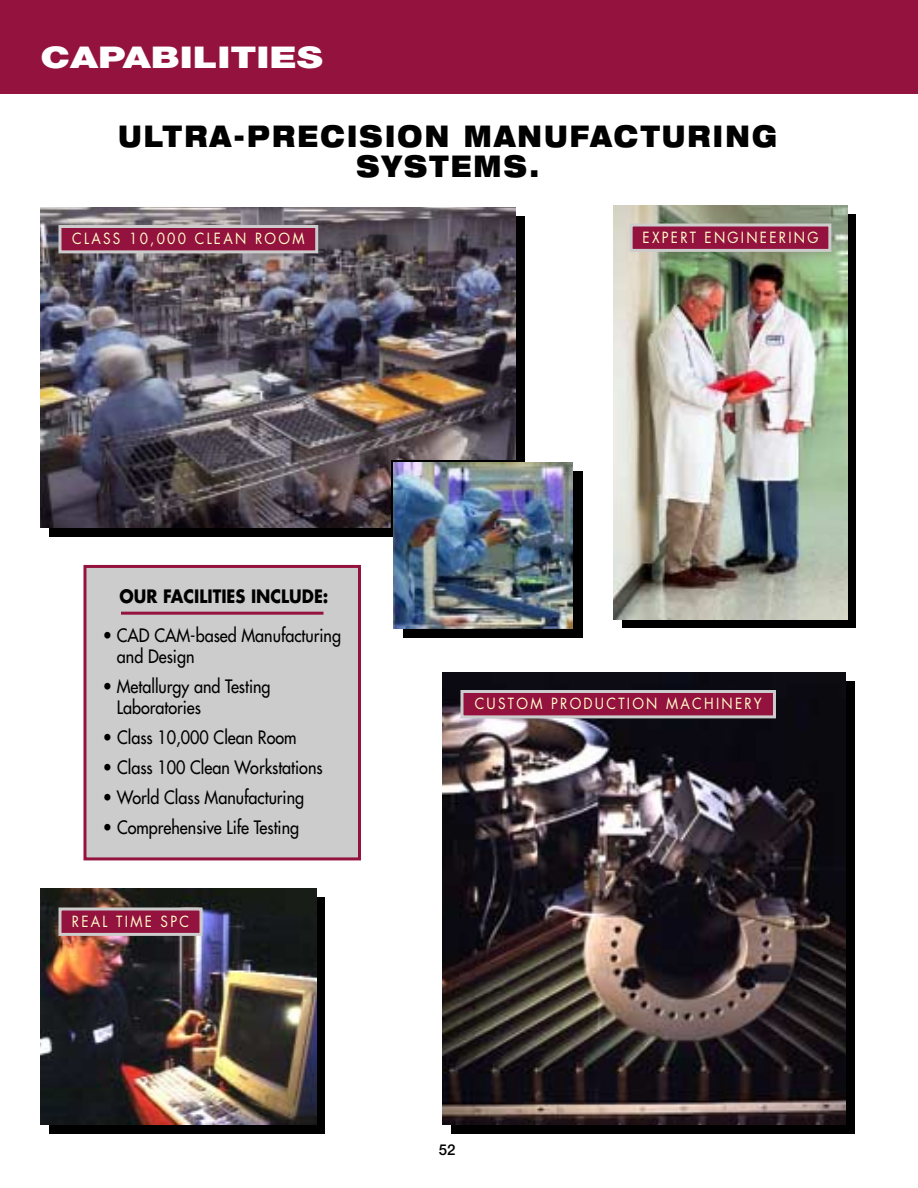
<style>
.page{position:relative;width:918px;height:1188px;background:#fff}
.page>*{position:absolute;margin:0;border:0;box-sizing:border-box;transform-origin:0 0}
.t1{font:900 expanded 30px/30px "Helvetica Neue";letter-spacing:.095em;color:#000;text-align:center;scale:.8 1}
.t2{font:900 30px "Helvetica Neue";color:#fff;scale:1.3 1}
.t3{font:18px/21px "Futura";color:#000;scale:.9 1}
.t4{font:700 18px "Futura";color:#000;scale:.9 1}
.t5{font:15px "Futura";letter-spacing:.165em;color:#ffc;scale:.9 1}
.t6{font:500 15px "Helvetica Neue";color:#000}
</style>
<div class="page">
<div style="left:0;top:0;width:918px;height:94px;background:#94123e"></div>
<div style="left:404px;top:471px;width:180px;height:167px;background:#000"></div>
<div style="left:50px;top:897px;width:276px;height:237px;background:#000"></div>
<div style="left:50px;top:216px;width:475px;height:321px;background:#000"></div>
<div style="left:622px;top:214px;width:234px;height:414px;background:#000"></div>
<div style="left:452px;top:681px;width:403px;height:453px;background:#000"></div>
<img style="left:40px;top:207px;width:476px;height:321px">
<img style="left:614px;top:206px;width:234px;height:414px">
<img style="left:442px;top:672px;width:404px;height:453px">
<img style="left:40px;top:888px;width:276px;height:237px">
<div style="left:631px;top:225px;width:199px;height:25px;background:#94123e"></div>
<div style="left:630px;top:224px;width:201px;height:28px;border:3px solid #ccc"></div>
<div style="left:462px;top:692px;width:312px;height:25px;background:#94123e"></div>
<div style="left:460px;top:690px;width:316px;height:28px;border:3px solid #ccc"></div>
<div style="left:60px;top:226px;width:257px;height:26px;background:#94123e"></div>
<div style="left:58px;top:225px;width:260px;height:28px;border:3px solid #ccc"></div>
<div style="left:60px;top:909px;width:141px;height:25px;background:#94123e"></div>
<div style="left:58px;top:908px;width:144px;height:28px;border:3px solid #ccc"></div>
<div style="left:83px;top:564px;width:278px;height:297px;background:#ccc"></div>
<div style="left:392px;top:460px;width:129px;height:73px;background:#000"></div>
<img style="left:393px;top:462px;width:180px;height:166px">
<h1 class="t2" style="left:40px;top:46px;width:219px">CAPABILITIES</h1>
<h1 class="t1" style="left:118px;top:124px;width:825px">ULTRA-PRECISION MANUFACTURING<br>SYSTEMS.</h1>
<p class="t5" style="left:72px;top:232px;width:259px">CLASS 10,000 CLEAN ROOM</p>
<p class="t5" style="left:643px;top:230px;width:197px">EXPERT ENGINEERING</p>
<p class="t4" style="left:119px;top:588px;width:234px">OUR FACILITIES INCLUDE:</p>
<p class="t3" style="left:117px;top:626px;width:251px;text-indent:-14px">• CAD CAM-based Manufacturing and Design</p>
<p class="t3" style="left:117px;top:677px;width:172px;text-indent:-14px">• Metallurgy and Testing<br>Laboratories</p>
<p class="t3" style="left:103px;top:728px;width:217px">• Class 10,000 Clean Room</p>
<p class="t3" style="left:103px;top:758px;width:246px">• Class 100 Clean Workstations</p>
<p class="t3" style="left:103px;top:788px;width:225px">• World Class Manufacturing</p>
<p class="t3" style="left:103px;top:818px;width:219px">• Comprehensive Life Testing</p>
<p class="t5" style="left:72px;top:914px;width:132px">REAL TIME SPC</p>
<p class="t5" style="left:475px;top:697px;width:320px">CUSTOM PRODUCTION MACHINERY</p>
<p class="t6" style="left:439px;top:1144px;width:18px">52</p>
</div>
